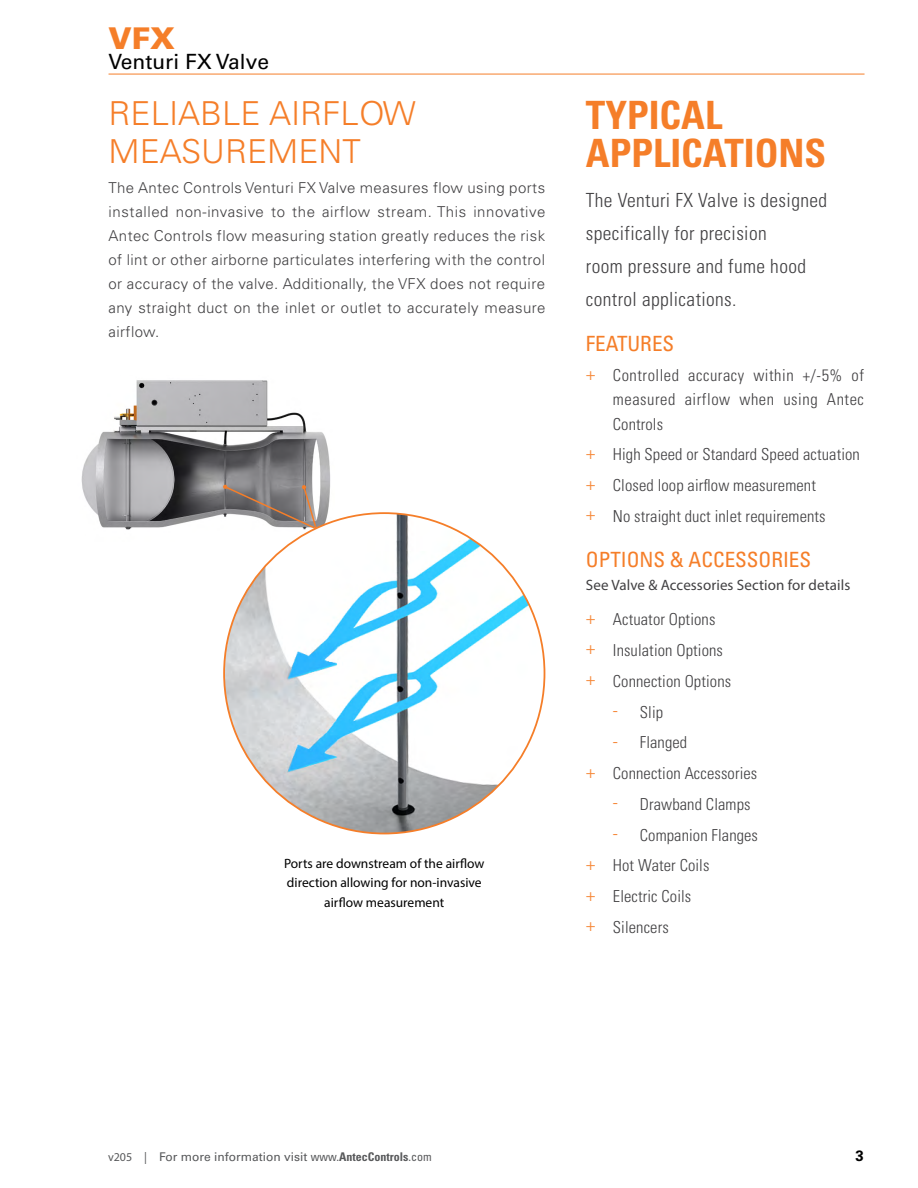
<style>
.page{position:relative;width:918px;height:1188px;background:#fff}
.page>*{position:absolute;margin:0;border:0;box-sizing:border-box;transform-origin:0 0}
.t1{font:700 condensed 39px/37.5px "Univers LT Std";color:#f57e29}
.t2{font:300 33px/37.5px "Univers LT Std";color:#f57e29}
.t3{font:900 30px "Univers LT Std";color:#f57e29}
.t4{font:condensed 21px "Univers LT Std";color:#f57e29}
.t5{font:21px "Univers LT Std";color:#000}
.t6{font:300 condensed 19.5px/33px "Univers LT Std";letter-spacing:.02em;color:#414042}
.t7{font:300 condensed 16.5px/30.8px "Univers LT Std";letter-spacing:.005em;color:#414042}
.t8{font:300 15px/24px "Univers LT Std";letter-spacing:.03em;color:#414042;text-align:justify}
.t9{font:15px "Myriad Pro";letter-spacing:.005em;color:#414042}
.t10{font:700 15px "Univers LT Std";color:#000}
.t11{font:13.5px/19.5px "Myriad Pro";color:#000;text-align:center}
.t12{font:12px "Univers LT Std";color:#58595b}
.s1{font-family:"Myriad Pro";font-weight:400;font-stretch:normal;color:#f68a3c}
.s2{font-family:"Myriad Pro"}
.s3{font-stretch:condensed}
.s4{font-weight:700;font-stretch:condensed}
</style>
<div class="page">
<img style="left:81px;top:380px;width:250px;height:161px">
<svg style="left:223px;top:485px;width:113px;height:54px"></svg>
<img style="left:224px;top:513px;width:320px;height:321px;border-radius:160px">
<hr style="left:109px;top:74px;width:756px;height:1px;background:#f57e29">
<h3 class="t3" style="left:109px;top:19px;width:68px">VFX</h3>
<h3 class="t5" style="left:109px;top:49px;width:162px">Venturi FX Valve</h3>
<h2 class="t2" style="left:109px;top:95px;width:309px">RELIABLE AIRFLOW<br>MEASUREMENT</h2>
<p class="t8" style="left:109px;top:176px;width:439px">The Antec Controls Venturi FX Valve measures flow using ports installed non-invasive to the airflow stream. This innovative Antec Controls flow measuring station greatly reduces the risk of lint or other airborne particulates interfering with the control or accuracy of the valve. Additionally, the VFX does not require any straight duct on the inlet or outlet to accurately measure airflow.</p>
<p class="t11" style="left:284px;top:853px;width:202px">Ports are downstream of the airflow direction allowing for non-invasive airflow measurement</p>
<h1 class="t1" style="left:586px;top:97px;width:242px">TYPICAL<br>APPLICATIONS</h1>
<h3 class="t6" style="left:586px;top:183px;width:243px">The Venturi FX Valve is designed specifically for precision<br>room pressure and fume hood control applications.</h3>
<h3 class="t4" style="left:586px;top:330px;width:90px">FEATURES</h3>
<p class="t7" style="left:613px;top:364px;width:253px;line-height:24px;text-align:justify;text-indent:-27px"><span class="s1">+</span> Controlled accuracy within +/-5% of measured airflow when using Antec Controls</p>
<p class="t7" style="left:586px;top:439px;width:276px"><span class="s1">+</span> High Speed or Standard Speed actuation <span class="s1">+</span> Closed loop airflow measurement<br><span class="s1">+</span> No straight duct inlet requirements</p>
<h3 class="t4" style="left:586px;top:546px;width:227px">OPTIONS &amp; ACCESSORIES</h3>
<p class="t9" style="left:586px;top:576px;width:266px">See Valve &amp; Accessories Section for details</p>
<p class="t7" style="left:586px;top:604px;width:147px"><span class="s1">+</span> Actuator Options<br><span class="s1">+</span> Insulation Options <span class="s1">+</span> Connection Options</p>
<p class="t7" style="left:613px;top:696px;width:52px"><span class="s1">-</span> Slip</p>
<p class="t7" style="left:586px;top:727px;width:173px;text-indent:27px"><span class="s1">-</span> Flanged<br><span class="s1">+</span> Connection Accessories</p>
<p class="t7" style="left:613px;top:789px;width:139px"><span class="s1">-</span> Drawband Clamps</p>
<p class="t7" style="left:586px;top:819px;width:174px;text-indent:27px"><span class="s1">-</span> Companion Flanges <span class="s1">+</span> Hot Water Coils<br><span class="s1">+</span> Electric Coils<br><span class="s1">+</span> Silencers</p>
<p class="t12" style="left:108px;top:1150px;width:325px"><span class="s2">v205 |</span> For more information visit <span class="s3">www.</span><span class="s4">AntecControls</span><span class="s3">.com</span></p>
<p class="t10" style="left:856px;top:1147px;width:10px">3</p>
</div>
